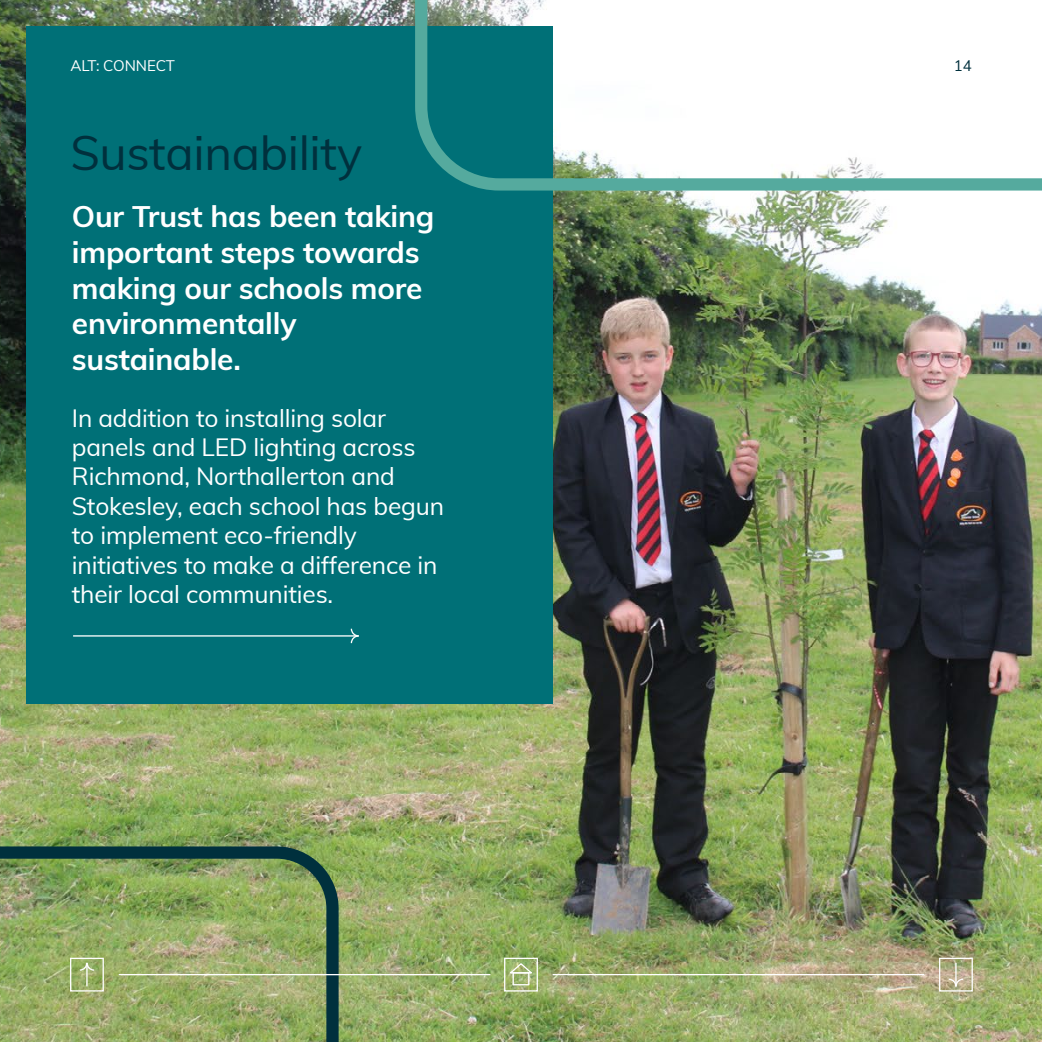
<style>
.page{position:relative;width:1042px;height:1042px;background:#fff}
.page>*{position:absolute;margin:0;border:0;box-sizing:border-box;transform-origin:0 0}
.t1{font:47.25px "Muli";letter-spacing:-.005em;color:#00303d}
.t2{font:700 29.75px/35.7px "Muli";letter-spacing:-.005em;color:#fff}
.t3{font:24.5px/29.4px "Muli";letter-spacing:-.005em;color:#fff}
.t4{font:15.05px "Muli";letter-spacing:-.01em;color:#fff}
.t5{font:15.05px "Muli";color:#00303d}
</style>
<div class="page">
<img style="left:0;top:0;width:1042px;height:1042px">
<div style="left:27px;top:27px;width:525px;height:677px;background:#007077"></div>
<svg style="left:409px;top:0;width:633px;height:197px"></svg>
<svg style="left:0;top:840px;width:345px;height:202px"></svg>
<hr style="left:73px;top:635px;width:286px;height:1px;background:#fff">
<svg style="left:350px;top:628px;width:9px;height:16px"></svg>
<hr style="left:119px;top:974px;width:371px;height:1px;background:#fff">
<hr style="left:552px;top:974px;width:372px;height:1px;background:#fff">
<svg style="left:947px;top:963px;width:17px;height:24px"></svg>
<div style="left:939px;top:957px;width:34px;height:34px;border:1px solid #fff"></div>
<hr style="left:86px;top:963px;width:2px;height:23px;background:#fff">
<svg style="left:78px;top:961px;width:17px;height:10px"></svg>
<div style="left:70px;top:957px;width:34px;height:34px;border:1px solid #fff"></div>
<div style="left:504px;top:957px;width:34px;height:34px;border:1px solid #fff"></div>
<div style="left:512px;top:972px;width:17px;height:13px;border:1px solid #fff"></div>
<svg style="left:507px;top:962px;width:28px;height:12px"></svg>
<p class="t4" style="left:70px;top:55px;width:106px">ALT: CONNECT</p>
<p class="t5" style="left:954px;top:55px;width:19px">14</p>
<h1 class="t1" style="left:70px;top:118px;width:293px">Sustainability</h1>
<p class="t2" style="left:72px;top:197px;width:364px">Our Trust has been taking important steps towards making our schools more environmentally sustainable.</p>
<p class="t3" style="left:72px;top:402px;width:374px">In addition to installing solar panels and LED lighting across<br>Richmond, Northallerton and<br>Stokesley, each school has begun to implement eco-friendly initiatives to make a difference in their local communities.</p>
</div>
